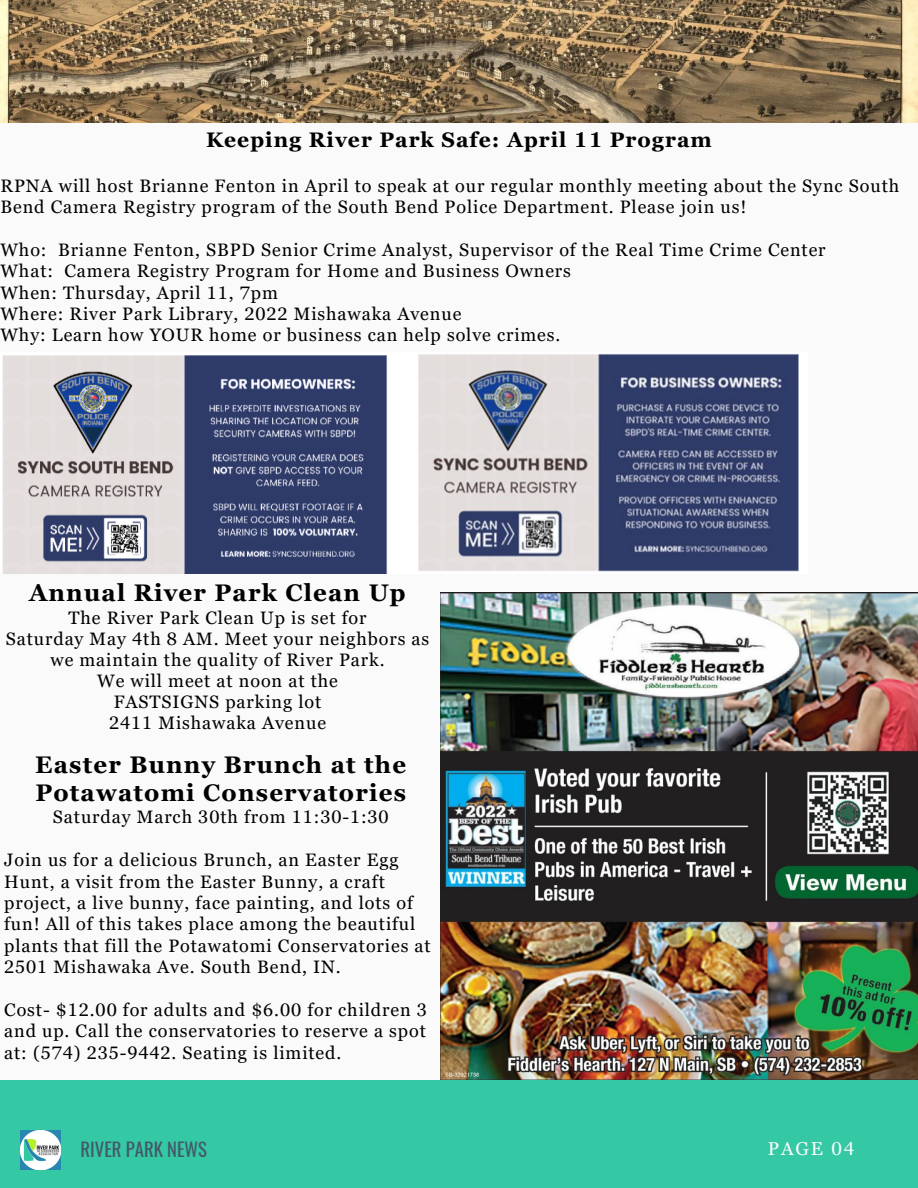
<style>
.page{position:relative;width:918px;height:1188px;background:#fafafa}
.page>*{position:absolute;margin:0;border:0;box-sizing:border-box;transform-origin:0 0}
.t1{font:700 24px/28.2px "Georgia Pro";letter-spacing:.05em;color:#000}
.t2{font:700 21px "Georgia Pro";letter-spacing:.05em;color:#000}
.t3{font:18.6px "Oswald";color:#435967}
.t4{font:18.6px "Georgia Pro";letter-spacing:.1em;color:#fafafa}
.t5{font:18px/21.3px "Georgia Pro";letter-spacing:.05em;color:#000}
</style>
<div class="page">
<div style="left:0;top:1080px;width:918px;height:108px;background:#35c8a5"></div>
<img style="left:21px;top:1130px;width:39px;height:40px">
<img style="left:0;top:0;width:918px;height:123px">
<img style="left:441px;top:593px;width:477px;height:487px">
<img style="left:3px;top:354px;width:796px;height:219px">
<p class="t2" style="left:206px;top:128px;width:507px">Keeping River Park Safe: April 11 Program</p>
<p class="t5" style="left:1px;top:175px;width:900px">RPNA will host Brianne Fenton in April to speak at our regular monthly meeting about the Sync South<br>Bend Camera Registry program of the South Bend Police Department. Please join us!</p>
<p class="t5" style="left:1px;top:239px;width:827px">Who: Brianne Fenton, SBPD Senior Crime Analyst, Supervisor of the Real Time Crime Center</p>
<p class="t5" style="left:1px;top:260px;width:572px">What: Camera Registry Program for Home and Business Owners</p>
<p class="t5" style="left:1px;top:282px;width:279px">When: Thursday, April 11, 7pm</p>
<p class="t5" style="left:1px;top:303px;width:462px">Where: River Park Library, 2022 Mishawaka Avenue</p>
<p class="t5" style="left:1px;top:324px;width:561px">Why: Learn how YOUR home or business can help solve crimes.</p>
<p class="t1" style="left:29px;top:579px;width:378px">Annual River Park Clean Up</p>
<p class="t5" style="left:69px;top:607px;width:300px">The River Park Clean Up is set for</p>
<p class="t5" style="left:6px;top:628px;width:425px;text-align:center">Saturday May 4th 8 AM. Meet your neighbors as we maintain the quality of River Park.</p>
<h1 class="t5" style="left:97px;top:670px;width:242px">We will meet at noon at the</h1>
<p class="t5" style="left:114px;top:691px;width:209px">FASTSIGNS parking lot</p>
<p class="t5" style="left:109px;top:712px;width:218px">2411 Mishawaka Avenue</p>
<p class="t1" style="left:35px;top:750px;width:372px">Easter Bunny Brunch at the<br>Potawatomi Conservatories</p>
<p class="t5" style="left:53px;top:806px;width:337px">Saturday March 30th from 11:30-1:30</p>
<h2 class="t5" style="left:4px;top:849px;width:428px">Join us for a delicious Brunch, an Easter Egg Hunt, a visit from the Easter Bunny, a craft project, a live bunny, face painting, and lots of fun! All of this takes place among the beautiful plants that fill the Potawatomi Conservatories at 2501 Mishawaka Ave. South Bend, IN.</h2>
<h2 class="t5" style="left:4px;top:999px;width:424px;text-align:justify">Cost- $12.00 for adults and $6.00 for children 3 and up. Call the conservatories to reserve a spot at: (574) 235-9442. Seating is limited.</h2>
<p class="t3" style="left:81px;top:1135px;width:128px">RIVER PARK NEWS</p>
<p class="t4" style="left:768px;top:1138px;width:88px">PAGE 04</p>
</div>
